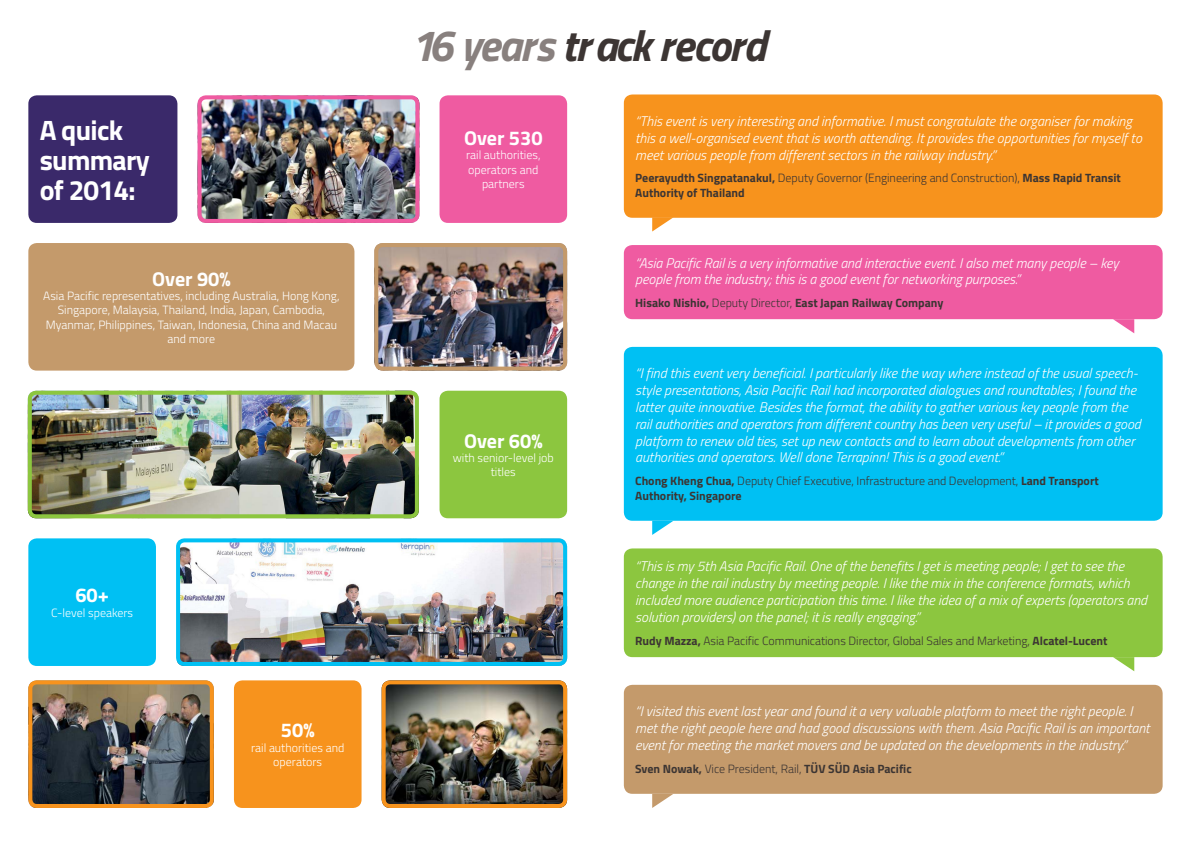
<style>
.page{position:relative;width:1191px;height:842px;background:#fff}
.page>*{position:absolute;margin:0;border:0;box-sizing:border-box;transform-origin:0 0}
.t1{font:italic 700 44px "Titillium";letter-spacing:-.035em;color:#3c3533}
.t2{font:700 28px/30px "Titillium";letter-spacing:-.025em;color:#fff}
.t3{font:700 20px "Titillium";color:#fff}
.t4{font:italic 300 14px/16.8px "Titillium";color:#fff}
.t5{font:300 12px/14.4px "Titillium";color:#fff;text-align:center}
.t6{font:700 12px/14.4px "Titillium";color:#3c3533}
.t7{font:300 12px/14.4px "Titillium";color:#3c3533}
.s1{color:#88807e}
.s2{font-weight:300}
.s3{font-weight:700}
</style>
<div class="page">
<img style="left:374px;top:243px;width:193px;height:128px;border-radius:9px">
<div style="left:374px;top:243px;width:193px;height:128px;border:4px solid #c49a6b;border-radius:7px"></div>
<img style="left:181px;top:543px;width:381px;height:118px">
<div style="left:176px;top:538px;width:391px;height:128px;border:4px solid #00c0f3;border-radius:7px"></div>
<img style="left:28px;top:391px;width:391px;height:127px;border-radius:9px">
<div style="left:28px;top:391px;width:391px;height:127px;border:4px solid #8cc63f;border-radius:7px"></div>
<img style="left:382px;top:680px;width:185px;height:128px;border-radius:9px">
<div style="left:382px;top:680px;width:185px;height:128px;border:4px solid #f7931d;border-radius:7px"></div>
<img style="left:28px;top:680px;width:186px;height:128px;border-radius:9px">
<div style="left:28px;top:680px;width:186px;height:128px;border:4px solid #f7931d;border-radius:7px"></div>
<div style="left:28px;top:538px;width:128px;height:128px;background:#00c0f3;border-radius:9px"></div>
<div style="left:234px;top:680px;width:127px;height:128px;background:#f7931d;border-radius:9px"></div>
<div style="left:439px;top:95px;width:128px;height:128px;background:#ef5ba1;border-radius:9px"></div>
<div style="left:28px;top:95px;width:149px;height:128px;background:#3a296a;border-radius:9px"></div>
<div style="left:439px;top:391px;width:128px;height:127px;background:#8cc63f;border-radius:9px"></div>
<div style="left:28px;top:243px;width:326px;height:128px;background:#c49a6b;border-radius:9px"></div>
<img style="left:197px;top:95px;width:222px;height:128px;border-radius:9px">
<div style="left:197px;top:95px;width:222px;height:128px;border:4px solid #ef5ba1;border-radius:7px"></div>
<div style="left:624px;top:94px;width:538px;height:124px;background:#f7931d;border-radius:9px"></div>
<svg style="left:652px;top:217px;width:21px;height:14px"></svg>
<div style="left:624px;top:245px;width:538px;height:74px;background:#ef5ba1;border-radius:9px"></div>
<svg style="left:1113px;top:319px;width:21px;height:14px"></svg>
<div style="left:624px;top:347px;width:538px;height:174px;background:#00c0f3;border-radius:9px"></div>
<svg style="left:652px;top:521px;width:21px;height:14px"></svg>
<div style="left:624px;top:548px;width:538px;height:109px;background:#8cc63f;border-radius:9px"></div>
<svg style="left:1113px;top:657px;width:21px;height:14px"></svg>
<div style="left:624px;top:685px;width:538px;height:109px;background:#c49a6b;border-radius:9px"></div>
<svg style="left:652px;top:794px;width:21px;height:14px"></svg>
<h2 class="t2" style="left:40px;top:118px;width:112px">A quick summary of 2014:</h2>
<h3 class="t3" style="left:152px;top:271px;width:80px">Over 90%</h3>
<p class="t5" style="left:43px;top:290px;width:298px">Asia Pacific representatives, including Australia, Hong Kong, Singapore, Malaysia, Thailand, India, Japan, Cambodia, Myanmar, Philippines, Taiwan, Indonesia, China and Macau and more</p>
<h3 class="t3" style="left:75px;top:588px;width:35px">60+</h3>
<p class="t5" style="left:51px;top:607px;width:84px">C-level speakers</p>
<h3 class="t3" style="left:281px;top:723px;width:35px">50%</h3>
<p class="t5" style="left:251px;top:742px;width:95px">rail authorities and operators</p>
<h1 class="t1" style="left:410px;top:30px;width:358px"><span class="s1">16 years</span> track record</h1>
<h3 class="t3" style="left:464px;top:131px;width:80px">Over 530</h3>
<p class="t5" style="left:466px;top:149px;width:76px">rail authorities, operators and partners</p>
<h3 class="t3" style="left:464px;top:433px;width:80px">Over 60%</h3>
<p class="t5" style="left:453px;top:452px;width:103px">with senior-level job titles</p>
<p class="t4" style="left:635px;top:114px;width:508px">“This event is very interesting and informative. I must congratulate the organiser for making this a well-organised event that is worth attending. It provides the opportunities for myself to meet various people from different sectors in the railway industry.”</p>
<p class="t6" style="left:635px;top:172px;width:487px">Peerayudth Singpatanakul, <span class="s2">Deputy Governor (Engineering and Construction),</span> Mass Rapid Transit<br>Authority of Thailand</p>
<p class="t4" style="left:635px;top:256px;width:485px">“Asia Pacific Rail is a very informative and interactive event. I also met many people – key people from the industry; this is a good event for networking purposes.”</p>
<p class="t6" style="left:635px;top:297px;width:310px">Hisako Nishio, <span class="s2">Deputy Director,</span> East Japan Railway Company</p>
<p class="t4" style="left:635px;top:367px;width:507px">“I find this event very beneficial. I particularly like the way where instead of the usual speech&shy;style presentations, Asia Pacific Rail had incorporated dialogues and roundtables; I found the latter quite innovative. Besides the format, the ability to gather various key people from the rail authorities and operators from different country has been very useful – it provides a good platform to renew old ties, set up new contacts and to learn about developments from other authorities and operators. Well done Terrapinn! This is a good event.”</p>
<p class="t7" style="left:635px;top:475px;width:465px"><span class="s3">Chong Kheng Chua,</span> Deputy Chief Executive, Infrastructure and Development, <span class="s3">Land Transport<br>Authority, Singapore</span></p>
<p class="t4" style="left:635px;top:560px;width:513px">“This is my 5th Asia Pacific Rail. One of the benefits I get is meeting people; I get to see the change in the rail industry by meeting people. I like the mix in the conference formats, which included more audience participation this time. I like the idea of a mix of experts (operators and solution providers) on the panel; it is really engaging.”</p>
<p class="t7" style="left:635px;top:635px;width:474px"><span class="s3">Rudy Mazza,</span> Asia Pacific Communications Director, Global Sales and Marketing, <span class="s3">Alcatel-Lucent</span></p>
<p class="t4" style="left:635px;top:705px;width:516px">“I visited this event last year and found it a very valuable platform to meet the right people. I met the right people here and had good discussions with them. Asia Pacific Rail is an important event for meeting the market movers and be updated on the developments in the industry.”</p>
<p class="t6" style="left:635px;top:763px;width:278px">Sven Nowak, <span class="s2">Vice President, Rail,</span> TÜV SÜD Asia Pacific</p>
</div>
